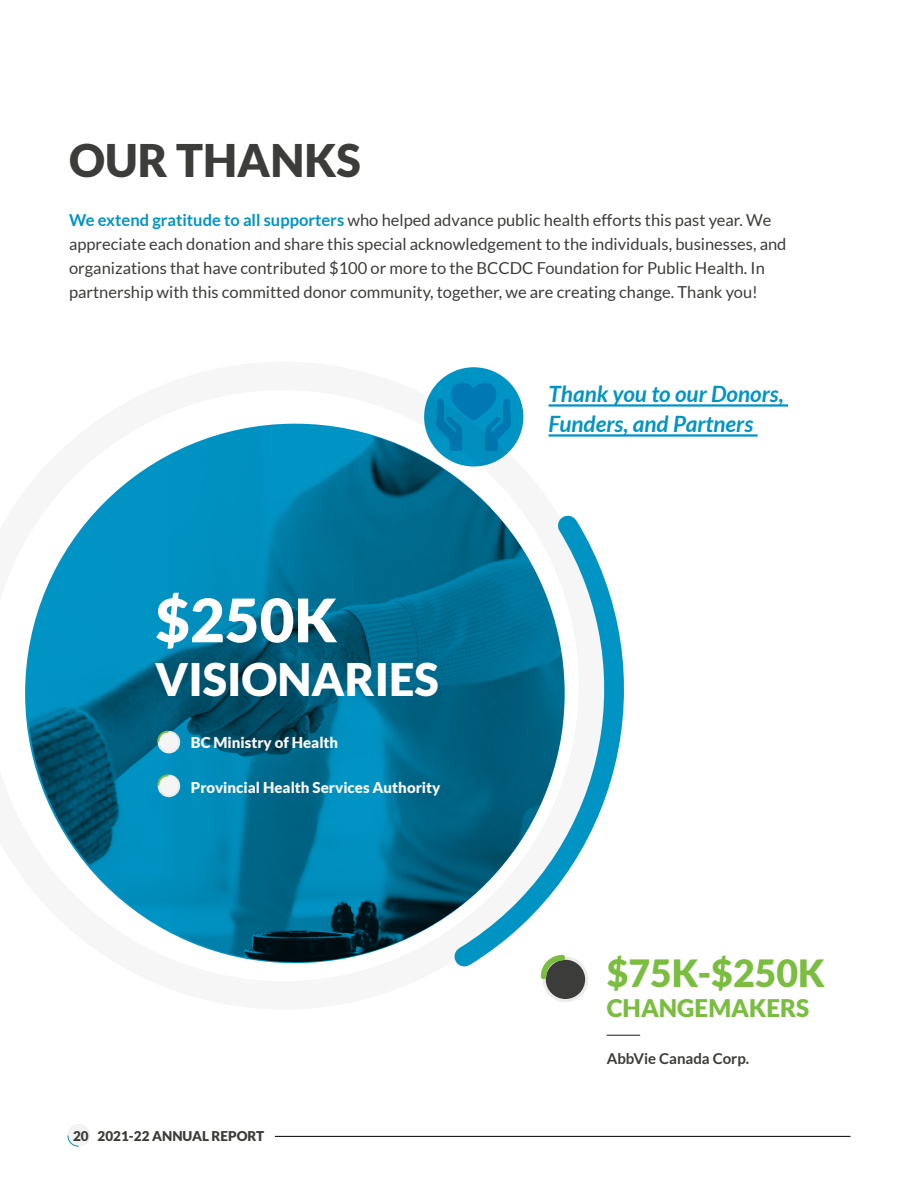
<style>
.page{position:relative;width:918px;height:1188px;background:#fff}
.page>*{position:absolute;margin:0;border:0;box-sizing:border-box;transform-origin:0 0}
.t1{font:900 60px "Lato";color:#fff}
.t2{font:900 45px "Lato";color:#fff}
.t3{font:900 45px "Lato";color:#3c3c3b}
.t4{font:900 37.5px "Lato";color:#7abd40}
.t5{font:900 24.3px "Lato";color:#7abd40}
.t6{font:italic 700 22.5px/30px "Lato";color:#0094c5}
.t7{font:16.5px/24px "Lato";color:#3c3c3b}
.t8{font:900 15px "Lato";color:#f6f6f6}
.t9{font:700 15px "Lato";color:#3c3c3b}
.t10{font:900 13.5px "Lato";color:#3c3c3b}
.s1{font-weight:700;color:#0094c5}
</style>
<div class="page">
<hr style="left:275px;top:1136px;width:575px;height:1px;background:#000">
<div style="left:68px;top:1124px;width:22px;height:22px;border:1px solid #ededed;border-radius:50%"></div>
<div style="left:70px;top:1126px;width:18px;height:18px;background:#f2f2f2;border-radius:50%"></div>
<svg style="left:67px;top:1135px;width:12px;height:12px"></svg>
<svg style="left:459px;top:515px;width:165px;height:460px"></svg>
<div style="left:543px;top:957px;width:45px;height:45px;border:4px solid #ececeb;border-radius:50%"></div>
<div style="left:546px;top:960px;width:39px;height:39px;background:#3c3c3b;border-radius:50%"></div>
<svg style="left:538px;top:952px;width:30px;height:30px"></svg>
<hr style="left:607px;top:1035px;width:33px;height:1px;background:#3c3c3b">
<img style="left:25px;top:425px;width:542px;height:540px">
<svg style="left:25px;top:424px;width:540px;height:539px;background:#007197"></svg>
<hr style="left:549px;top:404px;width:239px;height:3px;background:#0094c5">
<hr style="left:549px;top:434px;width:209px;height:3px;background:#0094c5">
<div style="left:424px;top:367px;width:99px;height:100px;background:#0094c5;border-radius:50%"></div>
<img style="left:437px;top:383px;width:74px;height:68px">
<div style="left:158px;top:731px;width:22px;height:22px;border:3px solid #ececeb;border-radius:50%"></div>
<div style="left:160px;top:733px;width:18px;height:18px;background:#f5f5f5;border-radius:50%"></div>
<svg style="left:156px;top:730px;width:14px;height:13px"></svg>
<div style="left:158px;top:775px;width:22px;height:22px;border:3px solid #ececeb;border-radius:50%"></div>
<div style="left:160px;top:777px;width:18px;height:18px;background:#f5f5f5;border-radius:50%"></div>
<svg style="left:156px;top:773px;width:14px;height:14px"></svg>
<h2 class="t3" style="left:69px;top:134px;width:293px">OUR THANKS</h2>
<p class="t7" style="left:69px;top:208px;width:719px"><span class="s1">We extend gratitude to all supporters</span> who helped advance public health efforts this past year. We appreciate each donation and share this special acknowledgement to the individuals, businesses, and organizations that have contributed $100 or more to the BCCDC Foundation for Public Health. In partnership with this committed donor community, together, we are creating change. Thank you!</p>
<h1 class="t1" style="left:155px;top:585px;width:184px">$250K</h1>
<h2 class="t2" style="left:155px;top:653px;width:285px">VISIONARIES</h2>
<p class="t8" style="left:191px;top:733px;width:149px">BC Ministry of Health</p>
<p class="t8" style="left:191px;top:778px;width:251px">Provincial Health Services Authority</p>
<p class="t10" style="left:73px;top:1128px;width:193px">20 2021-22 ANNUAL REPORT</p>
<h3 class="t6" style="left:549px;top:380px;width:237px">Thank you to our Donors,<br>Funders, and Partners</h3>
<h3 class="t4" style="left:607px;top:951px;width:220px">$75K-$250K</h3>
<h3 class="t5" style="left:607px;top:994px;width:204px">CHANGEMAKERS</h3>
<p class="t9" style="left:607px;top:1050px;width:144px">AbbVie Canada Corp.</p>
</div>
